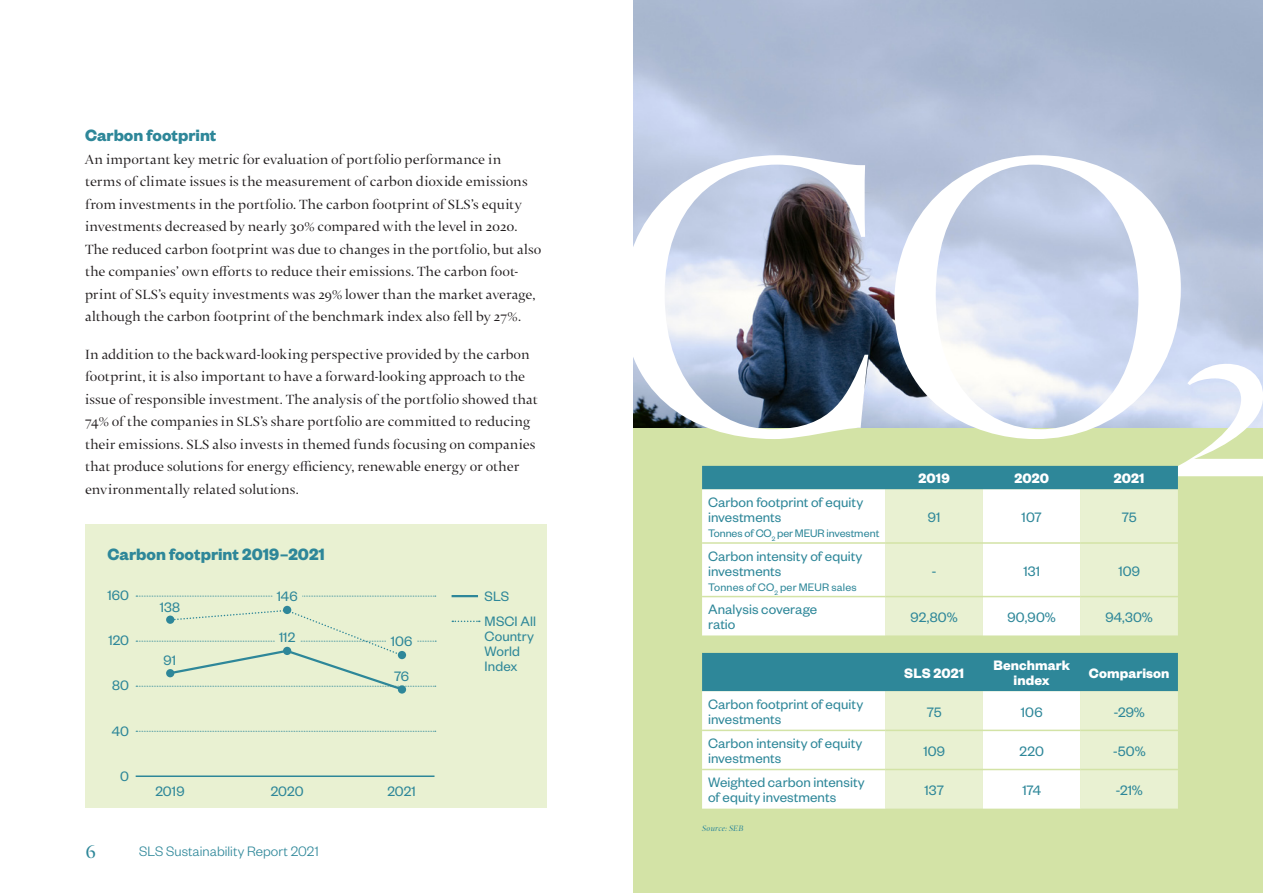
<style>
.page{position:relative;width:1263px;height:893px;background:#fff}
.page>*{position:absolute;margin:0;border:0;box-sizing:border-box;transform-origin:0 0}
.t1{font:300 21px "Thema Std";color:#2e8799}
.väliotsikko_12_14_8{font:700 18px "Founders Grotesk";color:#2e8799}
.t2{font:300 15px/22.5px "Thema Std";color:#231f20}
.ingressi_14_18{font:15px/15px "Founders Grotesk";letter-spacing:.005em;color:#2e8799}
.ingressi_14_18-2{font:700 15px/15px "Founders Grotesk";letter-spacing:.01em;color:#fff;text-align:center}
.t3{font:300 15px "Founders Grotesk";letter-spacing:.005em;color:#2e8799}
.ingressi_14_18-3{font:12px "Founders Grotesk";letter-spacing:-.005em;color:#2e8799}
.ingressi_14_18-4{font:12px "Founders Grotesk";letter-spacing:.015em;color:#2e8799}
.leipis{font:italic 300 9px "Thema Std";letter-spacing:.015em;color:#2e8799}
</style>
<div class="page">
<img style="left:634px;top:0;width:629px;height:428px">
<div style="left:634px;top:428px;width:629px;height:464px;background:#d3e3a6"></div>
<svg style="left:633px;top:155px;width:235px;height:284px"></svg>
<svg style="left:894px;top:155px;width:287px;height:284px"></svg>
<svg style="left:1178px;top:364px;width:85px;height:112px"></svg>
<div style="left:702px;top:466px;width:476px;height:23px;background:#2e8799"></div>
<svg style="left:702px;top:489px;width:183px;height:320px;background:#e3eff1"></svg>
<svg style="left:885px;top:489px;width:293px;height:320px;background:#d7e7d7"></svg>
<svg style="left:702px;top:636px;width:476px;height:17px"></svg>
<hr style="left:702px;top:542px;width:183px;height:2px;background:#d3e3a6">
<hr style="left:885px;top:542px;width:98px;height:2px;background:#d3e3a6">
<hr style="left:983px;top:542px;width:97px;height:2px;background:#d3e3a6">
<hr style="left:1080px;top:542px;width:98px;height:2px;background:#d3e3a6">
<hr style="left:702px;top:596px;width:183px;height:1px;background:#d3e3a6">
<hr style="left:885px;top:596px;width:98px;height:1px;background:#d3e3a6">
<hr style="left:983px;top:596px;width:97px;height:1px;background:#d3e3a6">
<hr style="left:1080px;top:596px;width:98px;height:1px;background:#d3e3a6">
<hr style="left:702px;top:730px;width:183px;height:1px;background:#d3e3a6">
<hr style="left:885px;top:730px;width:98px;height:1px;background:#d3e3a6">
<hr style="left:983px;top:730px;width:97px;height:1px;background:#d3e3a6">
<hr style="left:1080px;top:730px;width:98px;height:1px;background:#d3e3a6">
<hr style="left:702px;top:769px;width:183px;height:1px;background:#d3e3a6">
<hr style="left:885px;top:769px;width:98px;height:1px;background:#d3e3a6">
<hr style="left:983px;top:769px;width:97px;height:1px;background:#d3e3a6">
<hr style="left:1080px;top:769px;width:98px;height:1px;background:#d3e3a6">
<div style="left:85px;top:524px;width:462px;height:284px;background:#e9f1d2"></div>
<hr style="left:452px;top:595px;width:26px;height:2px;background:#2e8799">
<svg style="left:452px;top:621px;width:28px;height:1px"></svg>
<hr style="left:136px;top:775px;width:298px;height:2px;background:#2e8799">
<svg style="left:136px;top:596px;width:300px;height:1px"></svg>
<svg style="left:136px;top:731px;width:300px;height:1px"></svg>
<svg style="left:136px;top:609px;width:300px;height:81px"></svg>
<div style="left:386px;top:634px;width:31px;height:12px;background:#e9f1d2"></div>
<div style="left:275px;top:631px;width:24px;height:12px;background:#e9f1d2"></div>
<div style="left:273px;top:589px;width:29px;height:12px;background:#e9f1d2"></div>
<div style="left:166px;top:616px;width:8px;height:8px;background:#2e8799;border-radius:50%"></div>
<div style="left:283px;top:606px;width:8px;height:8px;background:#2e8799;border-radius:50%"></div>
<div style="left:398px;top:651px;width:8px;height:8px;background:#2e8799;border-radius:50%"></div>
<div style="left:398px;top:685px;width:8px;height:9px;background:#2e8799;border-radius:50%"></div>
<div style="left:283px;top:647px;width:8px;height:8px;background:#2e8799;border-radius:50%"></div>
<div style="left:166px;top:669px;width:8px;height:8px;background:#2e8799;border-radius:50%"></div>
<p class="väliotsikko_12_14_8" style="left:85px;top:124px;width:133px">Carbon footprint</p>
<p class="t2" style="left:85px;top:149px;width:458px">An important key metric for evaluation of portfolio performance in<br>terms of climate issues is the measurement of carbon dioxide emissions from investments in the portfolio. The carbon footprint of SLS’s equity investments decreased by nearly 30% compared with the level in 2020.<br>The reduced carbon footprint was due to changes in the portfolio, but also the companies’ own efforts to reduce their emissions. The carbon foot&shy;print of SLS’s equity investments was 29% lower than the market average, although the carbon footprint of the benchmark index also fell by 27%.</p>
<p class="t2" style="left:85px;top:344px;width:454px">In addition to the backward-looking perspective provided by the carbon footprint, it is also important to have a forward-looking approach to the issue of responsible investment. The analysis of the portfolio showed that 74% of the companies in SLS’s share portfolio are committed to reducing their emissions. SLS also invests in themed funds focusing on companies that produce solutions for energy efficiency, renewable energy or other environmentally related solutions.</p>
<p class="väliotsikko_12_14_8" style="left:108px;top:542px;width:219px">Carbon footprint 2019–2021</p>
<p class="ingressi_14_18" style="left:107px;top:587px;width:23px">160</p>
<p class="ingressi_14_18" style="left:108px;top:632px;width:22px">120</p>
<p class="ingressi_14_18" style="left:112px;top:677px;width:18px">80</p>
<p class="ingressi_14_18" style="left:112px;top:723px;width:19px">40</p>
<p class="ingressi_14_18" style="left:120px;top:768px;width:10px">0</p>
<p class="ingressi_14_18" style="left:160px;top:598px;width:22px">138</p>
<p class="ingressi_14_18" style="left:164px;top:652px;width:14px">91</p>
<p class="ingressi_14_18" style="left:155px;top:783px;width:31px">2019</p>
<p class="ingressi_14_18" style="left:277px;top:588px;width:22px">146</p>
<p class="ingressi_14_18" style="left:279px;top:629px;width:18px">112</p>
<p class="ingressi_14_18" style="left:391px;top:633px;width:23px">106</p>
<p class="ingressi_14_18" style="left:394px;top:668px;width:17px">76</p>
<p class="ingressi_14_18" style="left:271px;top:783px;width:34px">2020</p>
<p class="ingressi_14_18" style="left:387px;top:783px;width:30px">2021</p>
<h1 class="t1" style="left:85px;top:840px;width:12px">6</h1>
<p class="t3" style="left:139px;top:842px;width:181px">SLS Sustainability Report 2021</p>
<p class="ingressi_14_18" style="left:485px;top:588px;width:26px">SLS</p>
<p class="ingressi_14_18" style="left:485px;top:613px;width:53px">MSCI All<br>Country<br>World</p>
<p class="ingressi_14_18" style="left:485px;top:658px;width:34px">Index</p>
<p class="ingressi_14_18" style="left:708px;top:494px;width:157px">Carbon footprint of equity investments</p>
<p class="ingressi_14_18-3" style="left:708px;top:526px;width:173px">Tonnes of CO<sub>2</sub> per MEUR investment</p>
<p class="ingressi_14_18" style="left:708px;top:547px;width:156px">Carbon intensity of equity investments</p>
<p class="ingressi_14_18-4" style="left:708px;top:579px;width:150px">Tonnes of CO<sub>2</sub> per MEUR sales</p>
<p class="ingressi_14_18-2" style="left:918px;top:470px;width:33px">2019</p>
<p class="ingressi_14_18-2" style="left:1014px;top:470px;width:36px">2020</p>
<p class="ingressi_14_18-2" style="left:1114px;top:470px;width:32px">2021</p>
<p class="ingressi_14_18" style="left:928px;top:509px;width:14px">91</p>
<p class="ingressi_14_18" style="left:1021px;top:509px;width:22px">107</p>
<p class="ingressi_14_18" style="left:1122px;top:509px;width:16px">75</p>
<p class="ingressi_14_18" style="left:932px;top:562px;width:7px">-</p>
<p class="ingressi_14_18" style="left:1023px;top:562px;width:18px">131</p>
<p class="ingressi_14_18" style="left:1118px;top:562px;width:23px">109</p>
<p class="ingressi_14_18" style="left:708px;top:601px;width:111px">Analysis coverage ratio</p>
<p class="ingressi_14_18" style="left:911px;top:609px;width:49px">92,80%</p>
<p class="ingressi_14_18" style="left:1007px;top:609px;width:50px">90,90%</p>
<p class="ingressi_14_18" style="left:1105px;top:609px;width:49px">94,30%</p>
<p class="ingressi_14_18-2" style="left:904px;top:665px;width:62px">SLS 2021</p>
<p class="ingressi_14_18-2" style="left:993px;top:657px;width:78px">Benchmark index</p>
<p class="ingressi_14_18-2" style="left:1089px;top:665px;width:82px">Comparison</p>
<p class="ingressi_14_18" style="left:708px;top:696px;width:157px">Carbon footprint of equity investments</p>
<p class="ingressi_14_18" style="left:927px;top:703px;width:16px">75</p>
<p class="ingressi_14_18" style="left:1021px;top:703px;width:23px">106</p>
<p class="ingressi_14_18" style="left:1113px;top:703px;width:33px">-29%</p>
<p class="ingressi_14_18" style="left:708px;top:735px;width:156px">Carbon intensity of equity investments</p>
<p class="ingressi_14_18" style="left:923px;top:743px;width:23px">109</p>
<p class="ingressi_14_18" style="left:1019px;top:743px;width:26px">220</p>
<p class="ingressi_14_18" style="left:1113px;top:743px;width:35px">-50%</p>
<p class="ingressi_14_18" style="left:708px;top:774px;width:158px">Weighted carbon intensity of equity investments</p>
<p class="ingressi_14_18" style="left:924px;top:782px;width:21px">137</p>
<p class="ingressi_14_18" style="left:1022px;top:782px;width:20px">174</p>
<p class="ingressi_14_18" style="left:1115px;top:782px;width:29px">-21%</p>
<p class="leipis" style="left:702px;top:823px;width:43px">Source: SEB</p>
</div>
